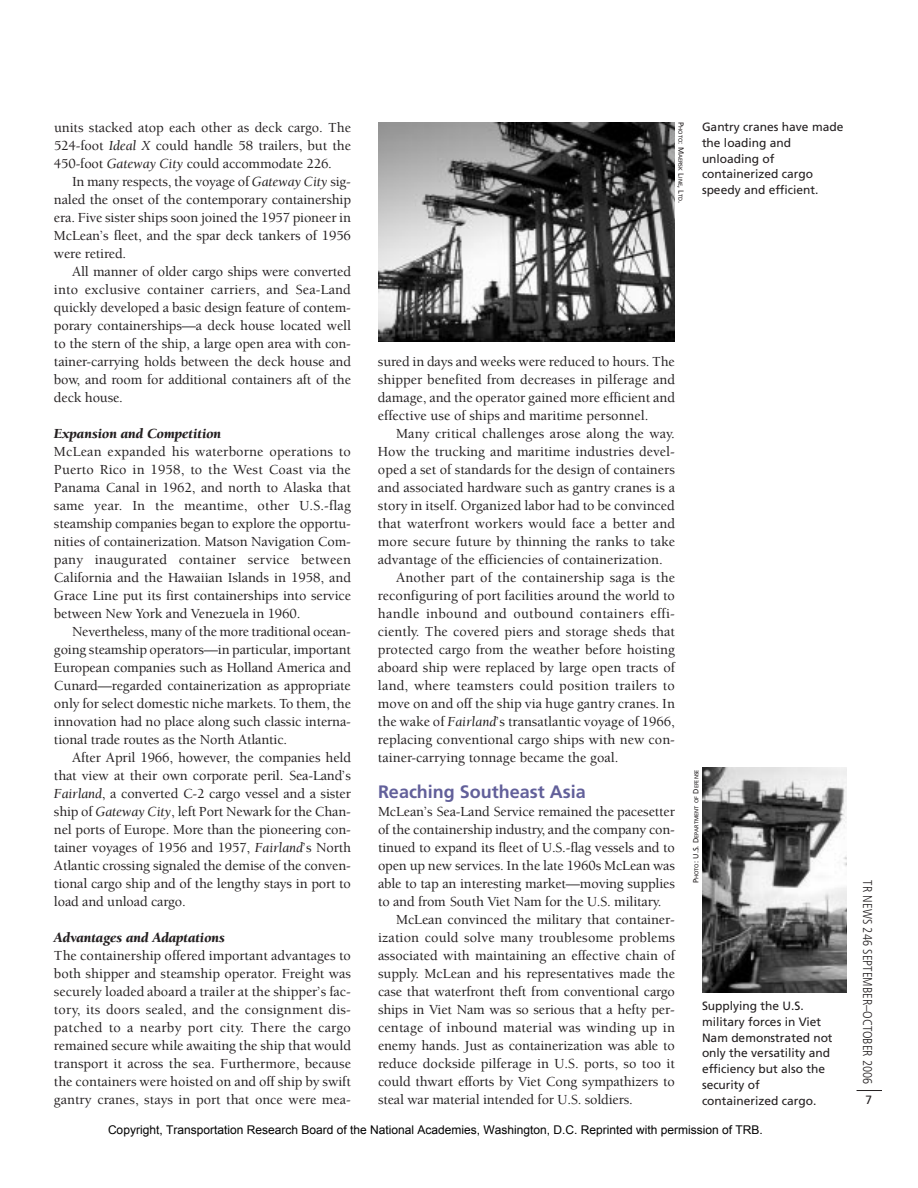
<style>
.page{position:relative;width:918px;height:1188px;background:#fff}
.page>*{position:absolute;margin:0;border:0;box-sizing:border-box;transform-origin:0 0}
.t1{font:700 18px "Frutiger";color:#62609a}
.t2{font:500 14.25px/18px "Berkeley";color:#231f20;text-align:justify}
.t3{font:italic 900 14.25px "Berkeley";color:#231f20}
.t4{font:500 14.25px "Berkeley";letter-spacing:.02em;color:#231f20}
.t5{font:300 condensed 12.75px "Frutiger";color:#231f20}
.t6{font:12px/15.8px "Frutiger";color:#231f20}
.t7{font:12px "Arial";color:#000}
.t8{font:5.7px "Frutiger";color:#231f20}
.s1{font-weight:400;font-style:italic}
.s2{font-size:7.5px}
</style>
<div class="page">
<svg style="left:857px;top:1090px;width:25px;height:1px"></svg>
<img style="left:378px;top:122px;width:297px;height:220px">
<img style="left:702px;top:768px;width:144px;height:224px">
<p class="t2" style="left:54px;top:120px;width:299px">units stacked atop each other as deck cargo. The 524-foot <span class="s1">Ideal X</span> could handle 58 trailers, but the 450-foot <span class="s1">Gateway City</span> could accommodate 226.</p>
<p class="t2" style="left:54px;top:174px;width:299px;text-indent:18px">In many respects, the voyage of <span class="s1">Gateway City</span> sig&shy;naled the onset of the contemporary containership era. Five sister ships soon joined the 1957 pioneer in McLean’s fleet, and the spar deck tankers of 1956 were retired.</p>
<p class="t2" style="left:54px;top:264px;width:299px;text-indent:18px">All manner of older cargo ships were converted into exclusive container carriers, and Sea-Land quickly developed a basic design feature of contem&shy;porary containerships—a deck house located well to the stern of the ship, a large open area with con&shy;tainer-carrying holds between the deck house and bow, and room for additional containers aft of the deck house.</p>
<p class="t3" style="left:54px;top:428px;width:169px">Expansion and Competition</p>
<p class="t2" style="left:54px;top:444px;width:299px">McLean expanded his waterborne operations to Puerto Rico in 1958, to the West Coast via the Panama Canal in 1962, and north to Alaska that same year. In the meantime, other U.S.-flag steamship companies began to explore the opportu&shy;nities of containerization. Matson Navigation Com&shy;pany inaugurated container service between California and the Hawaiian Islands in 1958, and Grace Line put its first containerships into service between New York and Venezuela in 1960.</p>
<p class="t2" style="left:54px;top:624px;width:299px;text-indent:18px">Nevertheless, many of the more traditional ocean&shy;going steamship operators—in particular, important European companies such as Holland America and Cunard—regarded containerization as appropriate only for select domestic niche markets. To them, the innovation had no place along such classic interna&shy;tional trade routes as the North Atlantic.</p>
<p class="t2" style="left:54px;top:750px;width:299px;text-indent:18px">After April 1966, however, the companies held that view at their own corporate peril. Sea-Land’s <span class="s1">Fairland</span>, a converted C-2 cargo vessel and a sister ship of <span class="s1">Gateway City</span>, left Port Newark for the Chan&shy;nel ports of Europe. More than the pioneering con&shy;tainer voyages of 1956 and 1957, <span class="s1">Fairland</span>’s North Atlantic crossing signaled the demise of the conven&shy;tional cargo ship and of the lengthy stays in port to load and unload cargo.</p>
<p class="t3" style="left:54px;top:932px;width:173px">Advantages and Adaptations</p>
<p class="t2" style="left:54px;top:948px;width:299px">The containership offered important advantages to both shipper and steamship operator. Freight was securely loaded aboard a trailer at the shipper’s fac&shy;tory, its doors sealed, and the consignment dis&shy;patched to a nearby port city. There the cargo remained secure while awaiting the ship that would transport it across the sea. Furthermore, because the containers were hoisted on and off ship by swift gantry cranes, stays in port that once were mea-</p>
<p class="t8" style="left:683px;top:122px;width:82px;rotate:90deg"><span class="s2">P</span>HOTO<span class="s2">: M</span>AERSK <span class="s2">L</span>INE<span class="s2">, L</span>TD<span class="s2">.</span></p>
<p class="t6" style="left:702px;top:120px;width:143px">Gantry cranes have made the loading and unloading of containerized cargo speedy and efficient.</p>
<p class="t2" style="left:378px;top:354px;width:299px">sured in days and weeks were reduced to hours. The shipper benefited from decreases in pilferage and damage, and the operator gained more efficient and effective use of ships and maritime personnel.</p>
<p class="t2" style="left:396px;top:426px;width:280px">Many critical challenges arose along the way.</p>
<p class="t2" style="left:378px;top:444px;width:299px">How the trucking and maritime industries devel-</p>
<p class="t2" style="left:378px;top:462px;width:299px">oped a set of standards for the design of containers</p>
<p class="t2" style="left:378px;top:480px;width:299px">and associated hardware such as gantry cranes is a</p>
<p class="t2" style="left:378px;top:498px;width:298px">story in itself. Organized labor had to be convinced</p>
<p class="t2" style="left:378px;top:516px;width:298px">that waterfront workers would face a better and</p>
<p class="t2" style="left:378px;top:534px;width:299px">more secure future by thinning the ranks to take</p>
<p class="t2" style="left:378px;top:552px;width:286px">advantage of the efficiencies of containerization.</p>
<p class="t2" style="left:396px;top:570px;width:280px">Another part of the containership saga is the</p>
<p class="t2" style="left:378px;top:588px;width:299px">reconfiguring of port facilities around the world to</p>
<p class="t4" style="left:378px;top:608px;width:299px">handle inbound and outbound containers effi-</p>
<p class="t2" style="left:378px;top:624px;width:299px">ciently. The covered piers and storage sheds that</p>
<p class="t2" style="left:378px;top:642px;width:298px">protected cargo from the weather before hoisting</p>
<p class="t2" style="left:378px;top:660px;width:298px">aboard ship were replaced by large open tracts of</p>
<p class="t2" style="left:378px;top:678px;width:298px">land, where teamsters could position trailers to</p>
<p class="t2" style="left:378px;top:696px;width:298px">move on and off the ship via huge gantry cranes. In</p>
<p class="t2" style="left:378px;top:714px;width:298px">the wake of <span class="s1">Fairland</span>’s transatlantic voyage of 1966,</p>
<p class="t2" style="left:378px;top:732px;width:299px">replacing conventional cargo ships with new con-</p>
<p class="t2" style="left:378px;top:750px;width:242px">tainer-carrying tonnage became the goal.</p>
<p class="t1" style="left:378px;top:784px;width:209px">Reaching Southeast Asia</p>
<p class="t2" style="left:378px;top:804px;width:299px">McLean’s Sea-Land Service remained the pacesetter</p>
<p class="t2" style="left:378px;top:822px;width:299px">of the containership industry, and the company con-</p>
<p class="t2" style="left:378px;top:840px;width:299px">tinued to expand its fleet of U.S.-flag vessels and to</p>
<p class="t2" style="left:378px;top:858px;width:299px">open up new services. In the late 1960s McLean was</p>
<p class="t2" style="left:378px;top:876px;width:298px">able to tap an interesting market—moving supplies</p>
<p class="t2" style="left:378px;top:894px;width:285px">to and from South Viet Nam for the U.S. military.</p>
<p class="t2" style="left:396px;top:912px;width:280px">McLean convinced the military that container-</p>
<p class="t2" style="left:378px;top:930px;width:298px">ization could solve many troublesome problems</p>
<p class="t2" style="left:378px;top:948px;width:299px">associated with maintaining an effective chain of</p>
<p class="t2" style="left:378px;top:966px;width:299px">supply. McLean and his representatives made the</p>
<p class="t2" style="left:378px;top:984px;width:299px">case that waterfront theft from conventional cargo</p>
<p class="t2" style="left:378px;top:1002px;width:299px">ships in Viet Nam was so serious that a hefty per-</p>
<p class="t2" style="left:378px;top:1020px;width:298px">centage of inbound material was winding up in</p>
<p class="t2" style="left:378px;top:1038px;width:299px">enemy hands. Just as containerization was able to</p>
<p class="t2" style="left:378px;top:1056px;width:298px">reduce dockside pilferage in U.S. ports, so too it</p>
<p class="t2" style="left:378px;top:1074px;width:299px">could thwart efforts by Viet Cong sympathizers to</p>
<p class="t2" style="left:378px;top:1092px;width:256px">steal war material intended for U.S. soldiers.</p>
<p class="t8" style="left:694px;top:883px;width:115px;rotate:-90deg"><span class="s2">P</span>HOTO<span class="s2">: U.S. D</span>EPARTMENT OF <span class="s2">D</span>EFENSE</p>
<p class="t6" style="left:702px;top:999px;width:132px">Supplying the U.S. military forces in Viet<br>Nam demonstrated not only the versatility and efficiency but also the security of containerized cargo.</p>
<p class="t7" style="left:108px;top:1122px;width:656px">Copyright, Transportation Research Board of the National Academies, Washington, D.C. Reprinted with permission of TRB.</p>
<p class="t5" style="left:873px;top:880px;width:206px;rotate:90deg">TR NEWS 246 SEPTEMBER–OCTOBER 2006</p>
<p class="t6" style="left:865px;top:1093px;width:8px">7</p>
</div>
